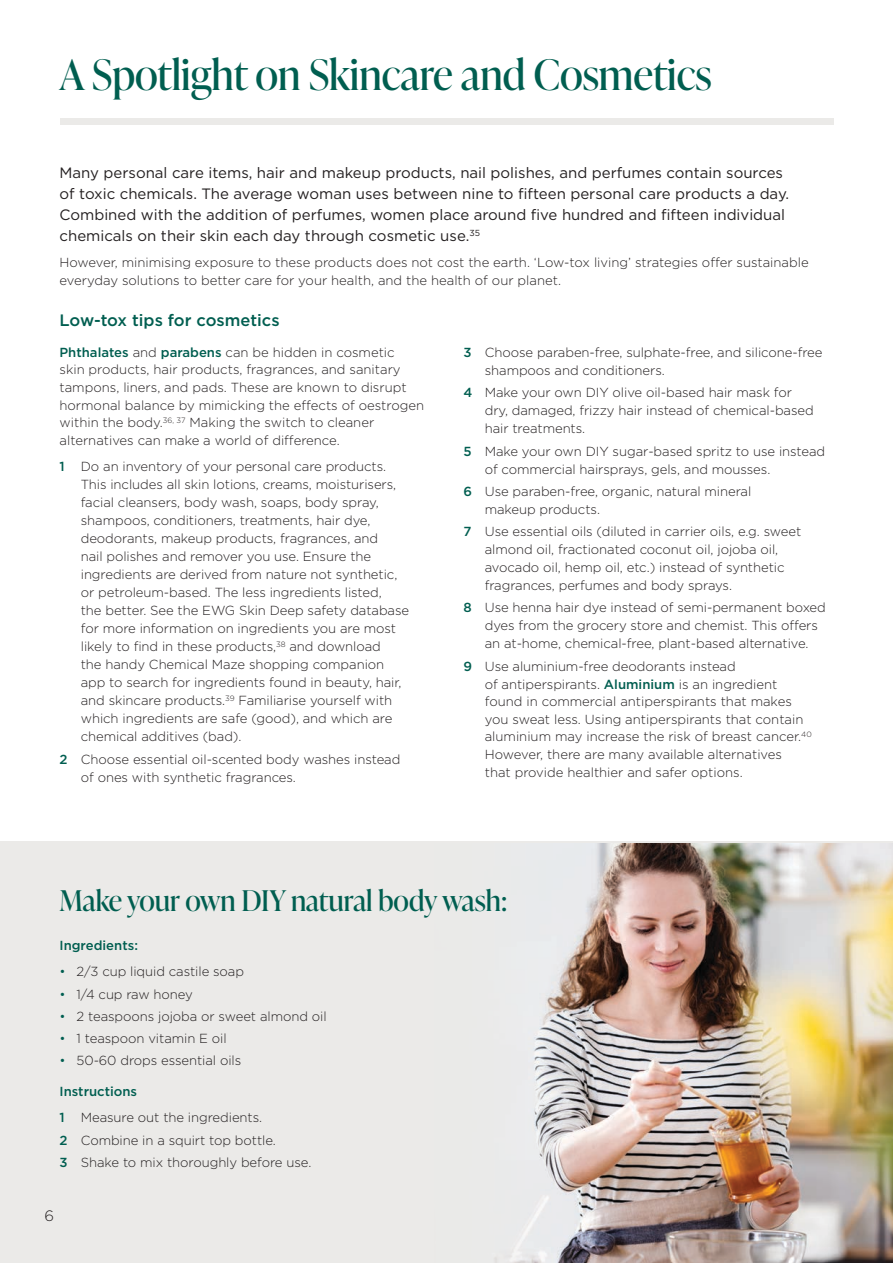
<style>
.page{position:relative;width:893px;height:1263px;background:#fff}
.page>*{position:absolute;margin:0;border:0;box-sizing:border-box;transform-origin:0 0}
.t1{font:42px "Ivy Presto Display";color:#005e50}
.t2{font:28.5px "Ivy Presto Display";color:#005e50}
.t3{font:500 16.5px "Gotham";color:#005e50}
.t4{font:15px/21px "Gotham";color:#231f20}
.t5{font:300 15px "Gotham";color:#231f20}
.t6{font:300 13.2px/18px "Gotham";letter-spacing:-.005em;color:#231f20}
.t7{font:500 13.2px "Gotham";color:#005e50}
.s1{font-weight:500;color:#005e50}
.s2{color:#005e50}
</style>
<div class="page">
<div style="left:0;top:841px;width:893px;height:422px;background:#ebeae8"></div>
<img style="left:495px;top:843px;width:398px;height:420px">
<div style="left:60px;top:118px;width:773px;height:7px;background:#ebeae8"></div>
<h1 class="t1" style="left:60px;top:44px;width:654px">A Spotlight on Skincare and Cosmetics</h1>
<p class="t4" style="left:60px;top:162px;width:731px">Many personal care items, hair and makeup products, nail polishes, and perfumes contain sources of toxic chemicals. The average woman uses between nine to fifteen personal care products a day.<br>Combined with the addition of perfumes, women place around five hundred and fifteen individual chemicals on their skin each day through cosmetic use.<sup>35</sup></p>
<p class="t6" style="left:60px;top:253px;width:751px">However, minimising exposure to these products does not cost the earth. ‘Low-tox living’ strategies offer sustainable everyday solutions to better care for your health, and the health of our planet.</p>
<p class="t3" style="left:60px;top:310px;width:222px">Low-tox tips for cosmetics</p>
<p class="t6" style="left:60px;top:343px;width:366px"><span class="s1">Phthalates</span> and <span class="s1">parabens</span> can be hidden in cosmetic<br>skin products, hair products, fragrances, and sanitary tampons, liners, and pads. These are known to disrupt hormonal balance by mimicking the effects of oestrogen within the body.<sup>36,</sup> <sup>37</sup> Making the switch to cleaner alternatives can make a world of difference.</p>
<p class="t6" style="left:81px;top:457px;width:330px;text-indent:-21px"><span class="s1">1</span> Do an inventory of your personal care products.<br>This includes all skin lotions, creams, moisturisers, facial cleansers, body wash, soaps, body spray, shampoos, conditioners, treatments, hair dye, deodorants, makeup products, fragrances, and<br>nail polishes and remover you use. Ensure the ingredients are derived from nature not synthetic, or petroleum-based. The less ingredients listed,<br>the better. See the EWG Skin Deep safety database for more information on ingredients you are most likely to find in these products,<sup>38</sup> and download<br>the handy Chemical Maze shopping companion app to search for ingredients found in beauty, hair, and skincare products.<sup>39</sup> Familiarise yourself with which ingredients are safe (good), and which are chemical additives (bad).</p>
<p class="t6" style="left:81px;top:750px;width:321px;text-indent:-21px"><span class="s1">2</span> Choose essential oil-scented body washes instead of ones with synthetic fragrances.</p>
<p class="t6" style="left:485px;top:343px;width:339px;text-indent:-21px"><span class="s1">3</span> Choose paraben-free, sulphate-free, and silicone-free shampoos and conditioners.</p>
<p class="t6" style="left:485px;top:383px;width:331px;text-indent:-21px"><span class="s1">4</span> Make your own DIY olive oil-based hair mask for dry, damaged, frizzy hair instead of chemical-based hair treatments.</p>
<p class="t6" style="left:485px;top:441px;width:342px;text-indent:-21px"><span class="s1">5</span> Make your own DIY sugar-based spritz to use instead of commercial hairsprays, gels, and mousses.</p>
<p class="t6" style="left:485px;top:482px;width:268px;text-indent:-21px"><span class="s1">6</span> Use paraben-free, organic, natural mineral makeup products.</p>
<p class="t6" style="left:485px;top:522px;width:318px;text-indent:-21px"><span class="s1">7</span> Use essential oils (diluted in carrier oils, e.g. sweet almond oil, fractionated coconut oil, jojoba oil, avocado oil, hemp oil, etc.) instead of synthetic fragrances, perfumes and body sprays.</p>
<p class="t6" style="left:485px;top:598px;width:343px;text-indent:-21px"><span class="s1">8</span> Use henna hair dye instead of semi-permanent boxed dyes from the grocery store and chemist. This offers an at-home, chemical-free, plant-based alternative.</p>
<p class="t6" style="left:485px;top:657px;width:328px;text-indent:-21px"><span class="s1">9</span> Use aluminium-free deodorants instead<br>of antiperspirants. <span class="s1">Aluminium</span> is an ingredient found in commercial antiperspirants that makes you sweat less. Using antiperspirants that contain aluminium may increase the risk of breast cancer.<sup>40<br></sup>However, there are many available alternatives<br>that provide healthier and safer options.</p>
<h2 class="t2" style="left:60px;top:880px;width:449px">Make your own DIY natural body wash:</h2>
<p class="t7" style="left:60px;top:936px;width:80px">Ingredients:</p>
<p class="t6" style="left:60px;top:962px;width:186px"><span class="s2">•</span> 2/3 cup liquid castile soap</p>
<p class="t6" style="left:60px;top:984px;width:135px"><span class="s2">•</span> 1/4 cup raw honey</p>
<p class="t6" style="left:60px;top:1007px;width:269px"><span class="s2">•</span> 2 teaspoons jojoba or sweet almond oil</p>
<p class="t6" style="left:60px;top:1029px;width:169px"><span class="s2">•</span> 1 teaspoon vitamin E oil</p>
<p class="t6" style="left:60px;top:1051px;width:183px"><span class="s2">•</span> 50-60 drops essential oils</p>
<p class="t6" style="left:60px;top:1077px;width:204px;line-height:26.5px"><span class="s1">Instructions<br>1</span> Measure out the ingredients.</p>
<p class="t6" style="left:60px;top:1128px;width:253px;line-height:22.2px"><span class="s1">2</span> Combine in a squirt top bottle.<br><span class="s1">3</span> Shake to mix thoroughly before use.</p>
<p class="t5" style="left:44px;top:1206px;width:11px">6</p>
</div>
